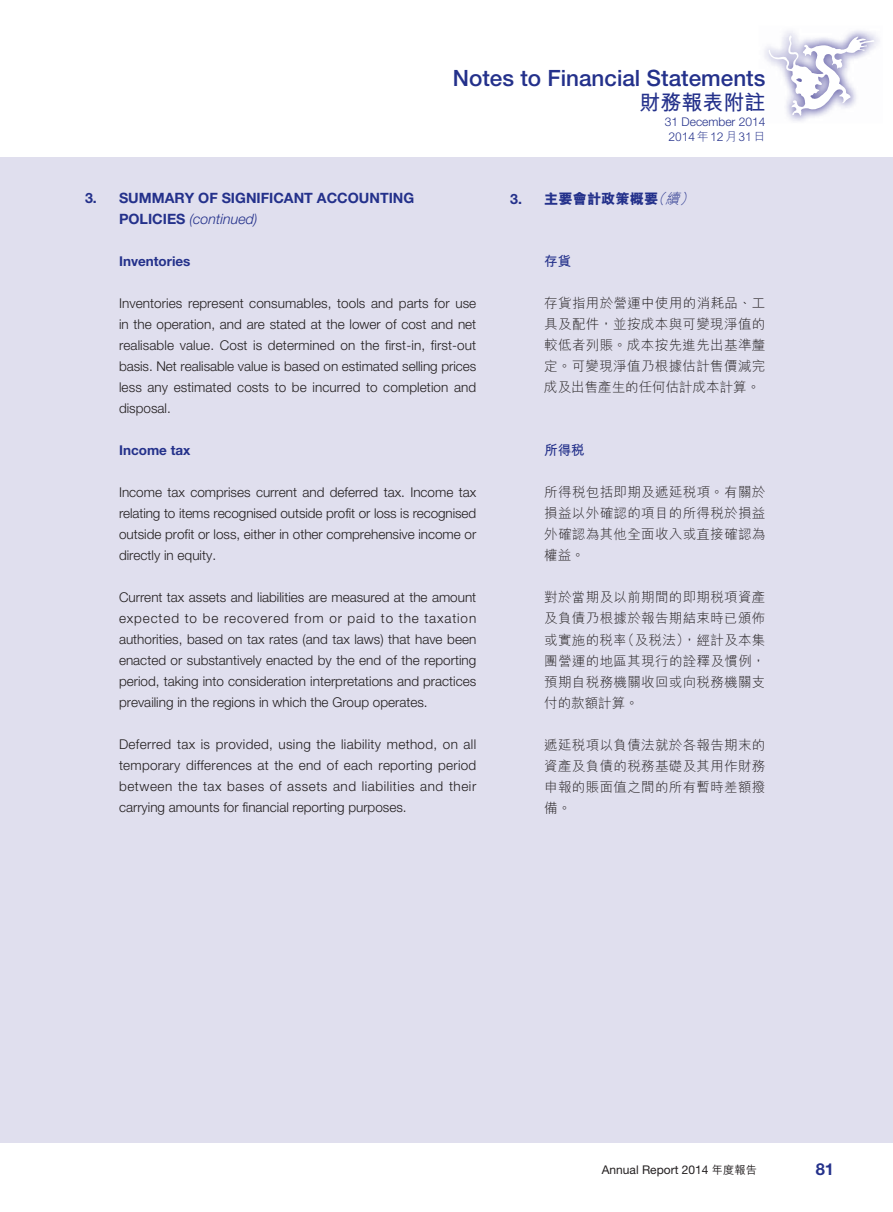
<style>
.page{position:relative;width:893px;height:1212px;background:#fff}
.page>*{position:absolute;margin:0;border:0;box-sizing:border-box;transform-origin:0 0}
.t1{font:500 22.5px "Helvetica Neue LT Std";color:#24318b}
.t2{font:21px "M Hei HK Bold B5 pc H";color:#24318b}
.t3{font:700 16.5px "Helvetica Neue LT Std";color:#24318b}
.t4{font:700 14.25px/21px "Helvetica Neue LT Std";color:#24318b}
.t5{font:14.25px "M Hei HK Xbold B5 pc H";color:#24318b}
.t6{font:300 13.5px/21px "Helvetica Neue LT Std";color:#231f20;text-align:justify}
.t7{font:13.5px/21px "M Hei HK Light B5 pc H";letter-spacing:.025em;color:#231f20;text-align:justify}
.t8{font:700 13.5px "Helvetica Neue LT Std";color:#24318b}
.t9{font:13.5px "M Hei HK Bold B5 pc H";color:#24318b}
.t10{font:12px "Helvetica Neue LT Std";color:#231f20}
.t11{font:300 12px "Helvetica Neue LT Std";color:#24318b}
.t12{font:12px "M Hei HK Light B5 pc H";letter-spacing:.06em;color:#24318b}
.s1{font-weight:300;font-style:italic}
.s2{font-family:"Helvetica Neue LT Std";font-weight:700}
.s3{font-family:"M Hei HK Light B5 pc H";font-style:italic}
.s4{font-family:"M Hei HK Medium B5 pc H";font-size:11.25px}
</style>
<div class="page">
<div style="left:0;top:157px;width:893px;height:986px;background:#e0dfee"></div>
<svg style="left:760px;top:35px;width:114px;height:88px"></svg>
<h1 class="t1" style="left:453px;top:70px;width:314px">Notes to Financial Statements</h1>
<h2 class="t2" style="left:639px;top:94px;width:127px">財務報表附註</h2>
<p class="t11" style="left:665px;top:117px;width:102px">31 December 2014</p>
<p class="t12" style="left:668px;top:132px;width:98px">2014年12月31日</p>
<p class="t4" style="left:119px;top:189px;width:297px;text-indent:-34px">3. SUMMARY OF SIGNIFICANT ACCOUNTING<br>POLICIES <span class="s1">(continued)</span></p>
<p class="t8" style="left:119px;top:256px;width:73px">Inventories</p>
<p class="t6" style="left:119px;top:294px;width:359px">Inventories represent consumables, tools and parts for use in the operation, and are stated at the lower of cost and net realisable value. Cost is determined on the first-in, first-out basis. Net realisable value is based on estimated selling prices less any estimated costs to be incurred to completion and disposal.</p>
<p class="t8" style="left:119px;top:445px;width:73px">Income tax</p>
<p class="t6" style="left:119px;top:483px;width:359px">Income tax comprises current and deferred tax. Income tax relating to items recognised outside profit or loss is recognised outside profit or loss, either in other comprehensive income or directly in equity.</p>
<p class="t6" style="left:119px;top:588px;width:359px">Current tax assets and liabilities are measured at the amount expected to be recovered from or paid to the taxation authorities, based on tax rates (and tax laws) that have been enacted or substantively enacted by the end of the reporting period, taking into consideration interpretations and practices prevailing in the regions in which the Group operates.</p>
<p class="t6" style="left:119px;top:735px;width:359px">Deferred tax is provided, using the liability method, on all temporary differences at the end of each reporting period between the tax bases of assets and liabilities and their carrying amounts for financial reporting purposes.</p>
<p class="t5" style="left:510px;top:193px;width:189px"><span class="s2">3.</span> 主要會計政策概要<span class="s3">（續）</span></p>
<p class="t9" style="left:544px;top:256px;width:28px">存貨</p>
<p class="t7" style="left:544px;top:295px;width:223px">存貨指用於營運中使用的消耗品、工具及配件，並按成本與可變現淨值的較低者列賬。成本按先進先出基準釐定。可變現淨值乃根據估計售價減完成及出售產生的任何估計成本計算。</p>
<p class="t9" style="left:544px;top:445px;width:42px">所得稅</p>
<p class="t7" style="left:544px;top:484px;width:223px">所得稅包括即期及遞延稅項。有關於損益以外確認的項目的所得稅於損益外確認為其他全面收入或直接確認為權益。</p>
<p class="t7" style="left:544px;top:589px;width:223px">對於當期及以前期間的即期稅項資產及負債乃根據於報告期結束時已頒佈或實施的稅率（及稅法），經計及本集團營運的地區其現行的詮釋及慣例，預期自稅務機關收回或向稅務機關支付的款額計算。</p>
<p class="t7" style="left:544px;top:736px;width:223px">遞延稅項以負債法就於各報告期末的資產及負債的稅務基礎及其用作財務申報的賬面值之間的所有暫時差額撥備。</p>
<p class="t10" style="left:602px;top:1165px;width:157px">Annual Report 2014 <span class="s4">年度報告</span></p>
<p class="t3" style="left:816px;top:1163px;width:20px">81</p>
</div>
